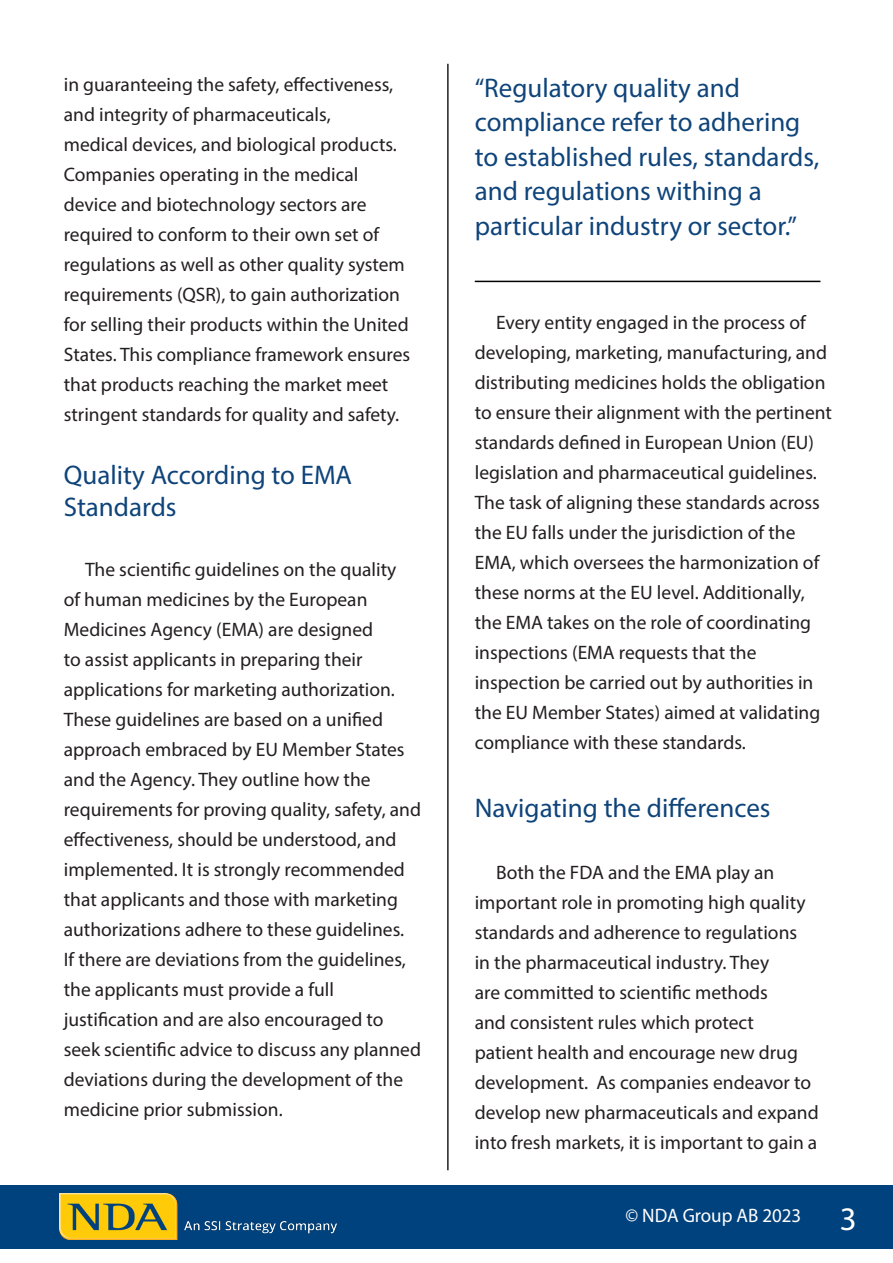
<style>
.page{position:relative;width:893px;height:1263px;background:#fff}
.page>*{position:absolute;margin:0;border:0;box-sizing:border-box;transform-origin:0 0}
.Title_In_Text{font:27px/34.5px "Myriad Pro";color:#0f447a}
.Body_Text{font:19.5px/30px "Myriad Pro";color:#231f20}
.t1{font:19.5px "Myriad Pro";color:#fff}
.s1{font-size:33px}
</style>
<div class="page">
<div style="left:0;top:1185px;width:893px;height:64px;background:#00427d"></div>
<img style="left:60px;top:1193px;width:277px;height:46px">
<hr style="left:447px;top:64px;width:2px;height:1106px;background:#231f20">
<hr style="left:475px;top:281px;width:345px;height:1px;background:#000">
<p class="Body_Text" style="left:64px;top:69px;width:348px">in guaranteeing the safety, effectiveness, and integrity of pharmaceuticals,<br>medical devices, and biological products.<br>Companies operating in the medical device and biotechnology sectors are required to conform to their own set of regulations as well as other quality system requirements (QSR), to gain authorization for selling their products within the United States. This compliance framework ensures that products reaching the market meet stringent standards for quality and safety.</p>
<p class="Title_In_Text" style="left:64px;top:458px;width:290px;line-height:32.4px">Quality According to EMA<br>Standards</p>
<p class="Body_Text" style="left:64px;top:554px;width:359px;text-indent:21px">The scientific guidelines on the quality<br>of human medicines by the European Medicines Agency (EMA) are designed<br>to assist applicants in preparing their applications for marketing authorization.<br>These guidelines are based on a unified approach embraced by EU Member States and the Agency. They outline how the requirements for proving quality, safety, and effectiveness, should be understood, and implemented. It is strongly recommended that applicants and those with marketing authorizations adhere to these guidelines.<br>If there are deviations from the guidelines, the applicants must provide a full justification and are also encouraged to seek scientific advice to discuss any planned deviations during the development of the medicine prior submission.</p>
<p class="Title_In_Text" style="left:475px;top:70px;width:346px">“Regulatory quality and compliance refer to adhering to established rules, standards, and regulations withing a particular industry or sector.”</p>
<p class="Body_Text" style="left:475px;top:307px;width:359px;text-indent:21px">Every entity engaged in the process of developing, marketing, manufacturing, and distributing medicines holds the obligation to ensure their alignment with the pertinent standards defined in European Union (EU) legislation and pharmaceutical guidelines.<br>The task of aligning these standards across the EU falls under the jurisdiction of the EMA, which oversees the harmonization of these norms at the EU level. Additionally, the EMA takes on the role of coordinating inspections (EMA requests that the inspection be carried out by authorities in the EU Member States) aimed at validating compliance with these standards.</p>
<p class="Title_In_Text" style="left:475px;top:790px;width:297px">Navigating the differences</p>
<p class="Body_Text" style="left:475px;top:857px;width:345px;text-indent:21px">Both the FDA and the EMA play an important role in promoting high quality standards and adherence to regulations<br>in the pharmaceutical industry. They<br>are committed to scientific methods<br>and consistent rules which protect<br>patient health and encourage new drug development. As companies endeavor to develop new pharmaceuticals and expand into fresh markets, it is important to gain a</p>
<p class="t1" style="left:625px;top:1204px;width:233px">© NDA Group AB 2023 <span class="s1">3</span></p>
</div>
